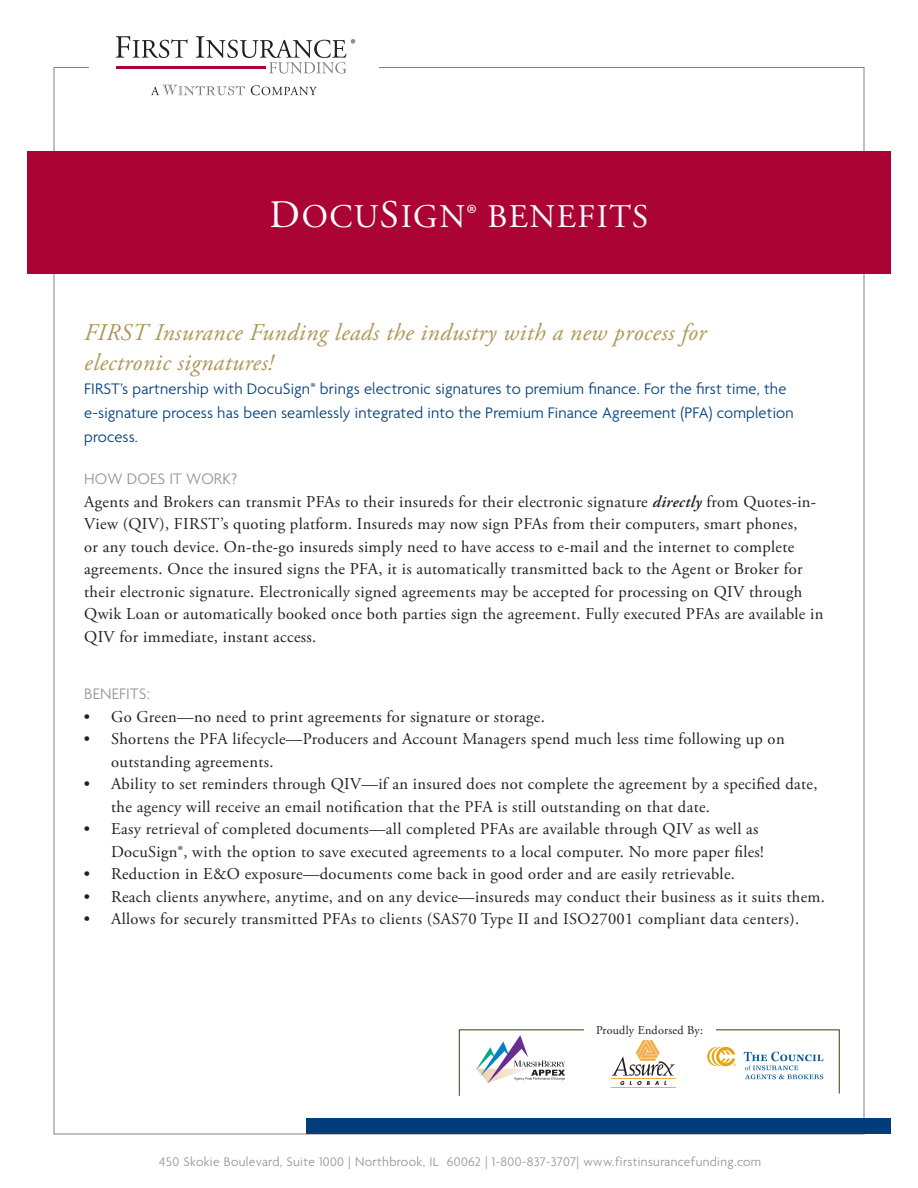
<style>
.page{position:relative;width:918px;height:1188px;background:#fff}
.page>*{position:absolute;margin:0;border:0;box-sizing:border-box;transform-origin:0 0}
.t1{font:33px "Adobe Garamond Pro";letter-spacing:.045em;color:#fff}
.t2{font:italic 24px "Adobe Garamond Pro";letter-spacing:.02em;color:#ab9756}
.t3{font:16.5px/22.5px "Adobe Garamond Pro";letter-spacing:.02em;color:#231f20}
.t4{font:300 16.5px/24px "Agenda";letter-spacing:.01em;color:#013d7d}
.t5{font:300 16.5px "Agenda";letter-spacing:.01em;color:#8f959d}
.t6{font:300 13.5px "Agenda";letter-spacing:.025em;color:#8f959d}
.t7{font:12.15px "Adobe Garamond Pro";letter-spacing:.02em;color:#231f20}
.s1{font-size:39px}
.s2{font-family:"Adobe Garamond Pro";font-weight:400}
.s3{font-weight:600;font-style:italic}
.s4{font-family:"Times"}
</style>
<div class="page">
<div style="left:27px;top:151px;width:864px;height:123px;background:#ab0333"></div>
<div style="left:307px;top:1118px;width:584px;height:16px;background:#013d7d"></div>
<svg style="left:116px;top:36px;width:72px;height:22px"></svg>
<hr style="left:116px;top:66px;width:149px;height:3px;background:#ab0333">
<svg style="left:251px;top:85px;width:66px;height:10px"></svg>
<svg style="left:151px;top:85px;width:94px;height:10px"></svg>
<svg style="left:196px;top:36px;width:159px;height:38px"></svg>
<svg style="left:459px;top:1029px;width:381px;height:67px"></svg>
<div style="left:584px;top:1026px;width:131px;height:11px;background:#fff"></div>
<p class="t1" style="left:270px;top:196px;width:380px"><span class="s1">D</span>OCU<span class="s1">S</span>IGN® BENEFITS</p>
<p class="t2" style="left:84px;top:318px;width:624px">FIRST Insurance Funding leads the industry with a new process for</p>
<p class="t2" style="left:84px;top:348px;width:190px">electronic signatures!</p>
<p class="t4" style="left:84px;top:378px;width:711px">FIRST’s partnership with DocuSign<span class="s2">®</span> brings electronic signatures to premium finance. For the first time, the e-signature process has been seamlessly integrated into the Premium Finance Agreement (PFA) completion process.</p>
<p class="t5" style="left:84px;top:470px;width:155px">HOW DOES IT WORK?</p>
<p class="t3" style="left:84px;top:491px;width:741px">Agents and Brokers can transmit PFAs to their insureds for their electronic signature <span class="s3">directly</span> from Quotes-in-View (QIV), FIRST’s quoting platform. Insureds may now sign PFAs from their computers, smart phones,<br>or any touch device. On-the-go insureds simply need to have access to e-mail and the internet to complete agreements. Once the insured signs the PFA, it is automatically transmitted back to the Agent or Broker for their electronic signature. Electronically signed agreements may be accepted for processing on QIV through Qwik Loan or automatically booked once both parties sign the agreement. Fully executed PFAs are available in QIV for immediate, instant access.</p>
<p class="t5" style="left:84px;top:685px;width:67px">BENEFITS:</p>
<p class="t3" style="left:84px;top:706px;width:462px"><span class="s4">•</span> Go Green—no need to print agreements for signature or storage.</p>
<p class="t3" style="left:111px;top:728px;width:675px;text-indent:-27px"><span class="s4">•</span> Shortens the PFA lifecycle—Producers and Account Managers spend much less time following up on outstanding agreements.</p>
<p class="t3" style="left:111px;top:773px;width:708px;text-indent:-27px"><span class="s4">•</span> Ability to set reminders through QIV—if an insured does not complete the agreement by a specified date, the agency will receive an email notification that the PFA is still outstanding on that date.</p>
<p class="t3" style="left:111px;top:818px;width:654px;text-indent:-27px"><span class="s4">•</span> Easy retrieval of completed documents—all completed PFAs are available through QIV as well as<br>DocuSign®, with the option to save executed agreements to a local computer. No more paper files!</p>
<p class="t3" style="left:84px;top:863px;width:652px"><span class="s4">•</span> Reduction in E&amp;O exposure—documents come back in good order and are easily retrievable.</p>
<p class="t3" style="left:84px;top:886px;width:742px"><span class="s4">•</span> Reach clients anywhere, anytime, and on any device—insureds may conduct their business as it suits them.</p>
<p class="t3" style="left:84px;top:908px;width:716px"><span class="s4">•</span> Allows for securely transmitted PFAs to clients (SAS70 Type II and ISO27001 compliant data centers).</p>
<p class="t7" style="left:596px;top:1023px;width:109px">Proudly Endorsed By:</p>
<p class="t6" style="left:159px;top:1155px;width:604px">450 Skokie Boulevard, Suite 1000 | Northbrook, IL 60062 | 1-800-837-3707| www.firstinsurancefunding.com</p>
</div>
